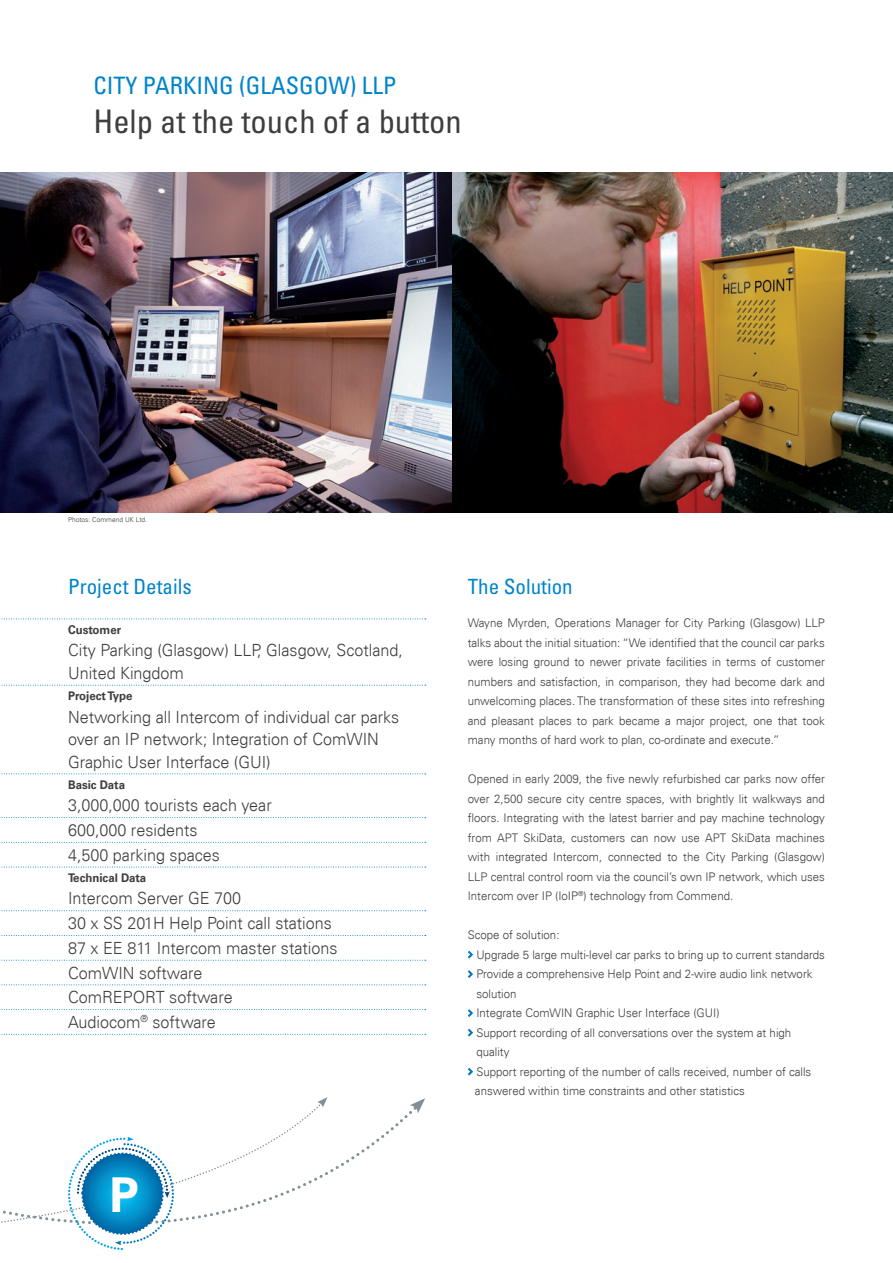
<style>
.page{position:relative;width:893px;height:1263px;background:#fff}
.page>*{position:absolute;margin:0;border:0;box-sizing:border-box;transform-origin:0 0}
.t1{font:700 48.15px "Univers Com 65";color:#fff}
.t2{font:condensed 32.55px "Univers LT Std";color:#3e3e3f}
.t3{font:condensed 24px "Univers LT Std";color:#0084ca}
.t4{font:condensed 21px "Univers LT Std";color:#0084ca}
.t5{font:300 16.8px/24.8px "Univers Com 45";color:#3e3e3f;scale:.96 1}
.t6{font:300 12px/19.5px "Univers Com 45";color:#3e3e3f;text-align:justify;scale:.96 1}
.t7{font:700 12px "Univers Com 65";color:#3e3e3f;scale:.96 1}
.t8{font:300 6.9px "Univers Com 45";color:#3e3e3f;scale:.96 1}
</style>
<div class="page">
<svg style="left:410px;top:1098px;width:15px;height:16px"></svg>
<svg style="left:1px;top:1107px;width:322px;height:144px"></svg>
<svg style="left:317px;top:1097px;width:11px;height:10px"></svg>
<img style="left:451px;top:172px;width:442px;height:340px">
<svg style="left:68px;top:1136px;width:106px;height:114px"></svg>
<svg style="left:82px;top:1153px;width:81px;height:81px;background:#0589c3"></svg>
<img style="left:0;top:172px;width:451px;height:340px">
<svg style="left:468px;top:951px;width:5px;height:7px"></svg>
<svg style="left:468px;top:970px;width:5px;height:8px"></svg>
<svg style="left:468px;top:1009px;width:5px;height:8px"></svg>
<svg style="left:468px;top:1029px;width:5px;height:7px"></svg>
<svg style="left:468px;top:1068px;width:5px;height:7px"></svg>
<svg style="left:1px;top:618px;width:425px;height:1px"></svg>
<svg style="left:1px;top:685px;width:425px;height:1px"></svg>
<svg style="left:1px;top:773px;width:425px;height:1px"></svg>
<svg style="left:1px;top:817px;width:425px;height:1px"></svg>
<svg style="left:1px;top:842px;width:425px;height:1px"></svg>
<svg style="left:1px;top:867px;width:425px;height:1px"></svg>
<svg style="left:1px;top:910px;width:425px;height:1px"></svg>
<svg style="left:1px;top:935px;width:425px;height:1px"></svg>
<svg style="left:1px;top:960px;width:425px;height:1px"></svg>
<svg style="left:1px;top:984px;width:425px;height:1px"></svg>
<svg style="left:1px;top:1009px;width:425px;height:1px"></svg>
<svg style="left:1px;top:1034px;width:425px;height:1px"></svg>
<h3 class="t3" style="left:94px;top:70px;width:209px">City Parki ng (Glasgow</h3>
<h3 class="t3" style="left:350px;top:70px;width:48px">) LLP</h3>
<h2 class="t2" style="left:94px;top:101px;width:370px">Help at the touch of a button</h2>
<p class="t8" style="left:68px;top:516px;width:84px">Photos: Commend UK Ltd.</p>
<h3 class="t4" style="left:68px;top:573px;width:125px">Project Details</h3>
<h3 class="t4" style="left:468px;top:573px;width:106px">The Solution</h3>
<p class="t6" style="left:468px;top:613px;width:374px">Wayne Myrden, Operations Manager for City Parking (Glasgow) LLP talks about the initial situation: “We identified that the council car parks were losing ground to newer private facilities in terms of customer numbers and satisfaction, in comparison, they had become dark and unwelcoming places. The transformation of these sites into refreshing and pleasant places to park became a major project, one that took many months of hard work to plan, co-ordinate and execute.”</p>
<p class="t6" style="left:468px;top:769px;width:374px">Opened in early 2009, the five newly refurbished car parks now offer over 2,500 secure city centre spaces, with brightly lit walkways and floors. Integrating with the latest barrier and pay machine technology from APT SkiData, customers can now use APT SkiData machines with integrated Intercom, connected to the City Parking (Glasgow)<br>LLP central control room via the council’s own IP network, which uses Intercom over IP (IoIP<sup>®</sup>) technology from Commend.</p>
<p class="t6" style="left:475px;top:925px;width:366px;text-align:left;text-indent:-7px">Scope of solution:<br>Upgrade 5 large multi-level car parks to bring up to current standards Provide a comprehensive Help Point and 2-wire audio link network solution<br>Integrate ComWIN Graphic User Interface (GUI)<br>Support recording of all conversations over the system at high quality<br>Support reporting of the number of calls received, number of calls answered within time constraints and other statistics</p>
<p class="t7" style="left:68px;top:622px;width:57px">Customer</p>
<h3 class="t5" style="left:68px;top:639px;width:351px;line-height:22.5px">City Parking (Glasgow) LLP, Glasgow, Scotland,<br>United Kingdom</h3>
<p class="t7" style="left:68px;top:689px;width:69px">Project Type</p>
<h3 class="t5" style="left:68px;top:705px;width:347px;line-height:22.5px">Networking all Intercom of individual car parks over an IP network; Integration of ComWIN<br>Graphic User Interface (GUI)</h3>
<p class="t7" style="left:68px;top:777px;width:61px">Basic Data</p>
<h3 class="t5" style="left:68px;top:793px;width:214px">3,000,000 tourists each year<br>600,000 residents<br>4,500 parking spaces</h3>
<p class="t7" style="left:68px;top:870px;width:83px">Technical Data</p>
<h3 class="t5" style="left:68px;top:886px;width:282px">Intercom Server GE 700<br>30 x SS 201H Help Point call stations<br>87 x EE 811 Intercom master stations<br>ComWIN software<br>ComREPORT software<br>Audiocom<sup>®</sup> software</h3>
<h1 class="t1" style="left:109px;top:1166px;width:31px">P</h1>
</div>
